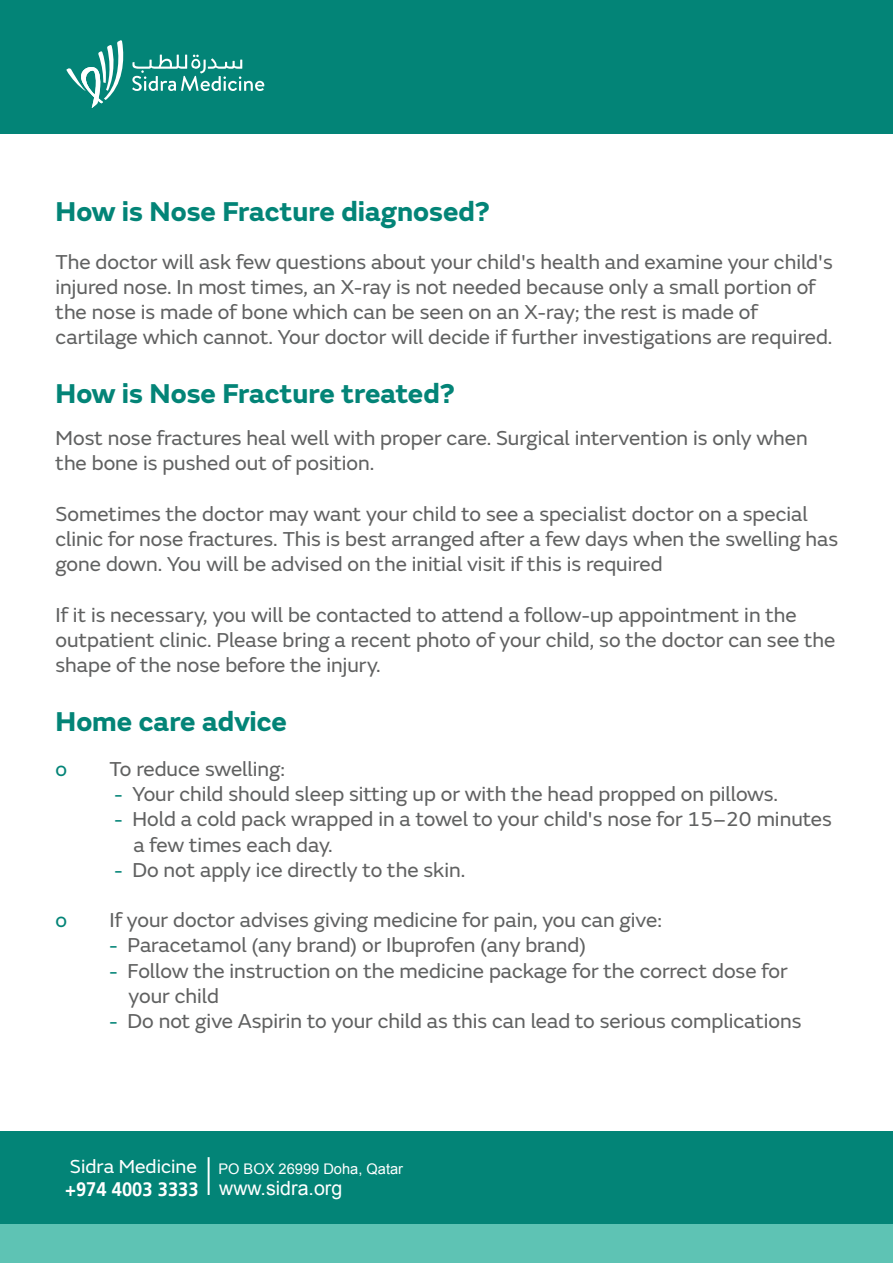
<style>
.page{position:relative;width:893px;height:1263px;background:#fff}
.page>*{position:absolute;margin:0;border:0;box-sizing:border-box;transform-origin:0 0}
.t1{font:700 28.35px "FS Emeric";color:#038477}
.t2{font:21px/25.2px "FS Emeric";color:#606161}
.t3{font:21px "FS Emeric";color:#038477}
.t4{font:19.65px "Arial";color:#fff}
.t5{font:14.7px "Arial";color:#fff}
.s1{color:#038477}
.s2{font-family:"FS Emeric";font-size:19.65px}
.s3{font-family:"Frutiger LT Arabic 65";font-weight:700}
</style>
<div class="page">
<div style="left:0;top:0;width:893px;height:134px;background:#038477"></div>
<div style="left:0;top:1131px;width:893px;height:96px;background:#038477"></div>
<div style="left:0;top:1225px;width:893px;height:38px;background:#5ec3b4"></div>
<hr style="left:208px;top:1157px;width:2px;height:38px;background:#fff">
<svg style="left:66px;top:40px;width:58px;height:68px"></svg>
<svg style="left:132px;top:55px;width:132px;height:36px"></svg>
<h1 class="t1" style="left:56px;top:189px;width:436px">How is Nose Fracture diagnosed?</h1>
<p class="t2" style="left:56px;top:248px;width:779px">The doctor will ask few questions about your child's health and examine your child's injured nose. In most times, an X-ray is not needed because only a small portion of the nose is made of bone which can be seen on an X-ray; the rest is made of cartilage which cannot. Your doctor will decide if further investigations are required.</p>
<h1 class="t1" style="left:56px;top:371px;width:401px">How is Nose Fracture treated?</h1>
<p class="t2" style="left:56px;top:424px;width:754px">Most nose fractures heal well with proper care. Surgical intervention is only when the bone is pushed out of position.</p>
<p class="t2" style="left:56px;top:500px;width:784px">Sometimes the doctor may want your child to see a specialist doctor on a special clinic for nose fractures. This is best arranged after a few days when the swelling has gone down. You will be advised on the initial visit if this is required</p>
<p class="t2" style="left:56px;top:601px;width:781px">If it is necessary, you will be contacted to attend a follow-up appointment in the outpatient clinic. Please bring a recent photo of your child, so the doctor can see the shape of the nose before the injury.</p>
<h1 class="t1" style="left:56px;top:699px;width:233px">Home care advice</h1>
<p class="t3" style="left:56px;top:754px;width:13px">o</p>
<p class="t2" style="left:110px;top:755px;width:177px">To reduce swelling:</p>
<p class="t2" style="left:114px;top:780px;width:666px"><span class="s1">-</span> Your child should sleep sitting up or with the head propped on pillows.</p>
<p class="t2" style="left:134px;top:805px;width:700px;text-indent:-19px"><span class="s1">-</span> Hold a cold pack wrapped in a towel to your child's nose for 15–20 minutes a few times each day.</p>
<p class="t2" style="left:114px;top:856px;width:353px"><span class="s1">-</span> Do not apply ice directly to the skin.</p>
<p class="t3" style="left:56px;top:905px;width:13px">o</p>
<p class="t2" style="left:110px;top:906px;width:554px">If your doctor advises giving medicine for pain, you can give:</p>
<p class="t2" style="left:109px;top:931px;width:478px"><span class="s1">-</span> Paracetamol (any brand) or Ibuprofen (any brand)</p>
<p class="t2" style="left:129px;top:957px;width:660px;text-indent:-19px"><span class="s1">-</span> Follow the instruction on the medicine package for the correct dose for your child</p>
<p class="t2" style="left:109px;top:1007px;width:694px"><span class="s1">-</span> Do not give Aspirin to your child as this can lead to serious complications</p>
<p class="t5" style="left:70px;top:1159px;width:335px"><span class="s2">Sidra Medicine</span> PO BOX 26999 Doha, Qatar</p>
<p class="t4" style="left:65px;top:1175px;width:279px"><span class="s3">+974 4003 3333</span> www.sidra.org</p>
</div>
